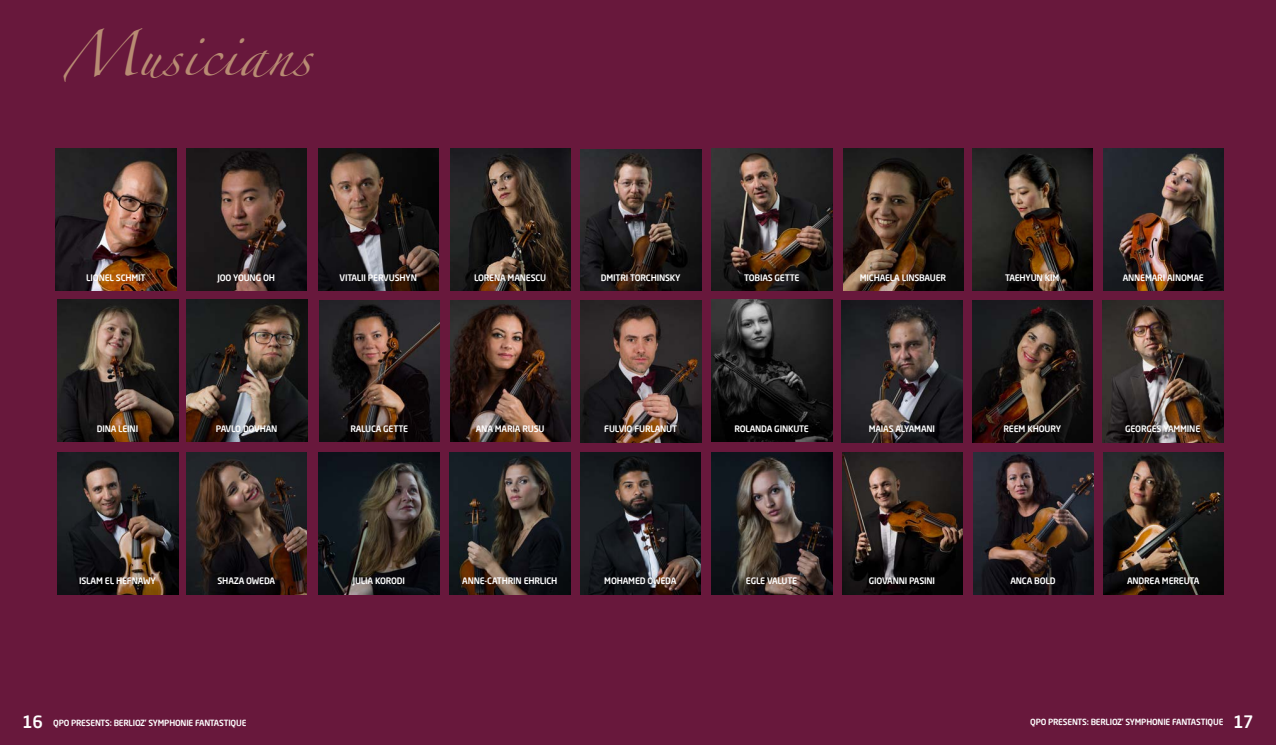
<style>
.page{position:relative;width:1276px;height:745px;background:#fff}
.page>*{position:absolute;margin:0;border:0;box-sizing:border-box;transform-origin:0 0}
.t1{font:40px "Zapfino";color:#b88b73}
.t2{font:500 8.88px "Neo Sans Pro";letter-spacing:-.02em;color:#fff}
.t3{font:500 8.88px "Neo Sans Pro";letter-spacing:-.04em;color:#fff}
.t4{font:500 8.38px "Neo Sans Pro";letter-spacing:-.02em;color:#fff}
.s1{font-size:16.75px}
</style>
<div class="page">
<div style="left:0;top:0;width:638px;height:744px;background:#68183c"></div>
<div style="left:638px;top:0;width:638px;height:744px;background:#68183c"></div>
<img style="left:56px;top:149px;width:121px;height:141px">
<img style="left:186px;top:149px;width:121px;height:141px">
<img style="left:712px;top:149px;width:120px;height:141px">
<img style="left:318px;top:149px;width:121px;height:141px">
<img style="left:450px;top:149px;width:121px;height:141px">
<img style="left:581px;top:149px;width:120px;height:141px">
<img style="left:1103px;top:149px;width:120px;height:141px">
<img style="left:972px;top:149px;width:121px;height:141px">
<img style="left:843px;top:149px;width:120px;height:141px">
<img style="left:580px;top:452px;width:121px;height:141px">
<img style="left:711px;top:452px;width:121px;height:141px">
<img style="left:450px;top:452px;width:120px;height:141px">
<img style="left:319px;top:452px;width:120px;height:141px">
<img style="left:186px;top:452px;width:121px;height:141px">
<img style="left:973px;top:452px;width:120px;height:141px">
<img style="left:1103px;top:452px;width:120px;height:141px">
<img style="left:842px;top:452px;width:120px;height:141px">
<img style="left:58px;top:452px;width:120px;height:141px">
<img style="left:187px;top:300px;width:120px;height:141px">
<img style="left:319px;top:300px;width:121px;height:141px">
<img style="left:450px;top:300px;width:121px;height:141px">
<img style="left:58px;top:300px;width:120px;height:141px">
<img style="left:842px;top:300px;width:120px;height:142px">
<img style="left:581px;top:300px;width:120px;height:142px">
<img style="left:1102px;top:300px;width:121px;height:142px">
<img style="left:972px;top:300px;width:121px;height:142px">
<img style="left:711px;top:300px;width:121px;height:141px">
<h1 class="t1" style="left:63px;top:38px;width:250px">Musicians</h1>
<p class="t2" style="left:86px;top:272px;width:61px">LIONEL SCHMIT</p>
<p class="t2" style="left:217px;top:272px;width:59px">JOO YOUNG OH</p>
<p class="t2" style="left:339px;top:272px;width:79px">VITALII PERVUSHYN</p>
<p class="t2" style="left:474px;top:271px;width:74px">LORENA MANESCU</p>
<p class="t2" style="left:601px;top:272px;width:81px">DMITRI TORCHINSKY</p>
<p class="t2" style="left:744px;top:272px;width:57px">TOBIAS GETTE</p>
<p class="t2" style="left:860px;top:271px;width:88px">MICHAELA LINSBAUER</p>
<p class="t2" style="left:1005px;top:271px;width:56px">TAEHYUN KIM</p>
<p class="t2" style="left:1122px;top:271px;width:83px">ANNEMARI AINOMAE</p>
<p class="t2" style="left:97px;top:422px;width:43px">DINA LEINI</p>
<p class="t2" style="left:216px;top:422px;width:63px">PAVLO DOVHAN</p>
<p class="t2" style="left:350px;top:422px;width:59px">RALUCA GETTE</p>
<p class="t2" style="left:476px;top:422px;width:70px">ANA MARIA RUSU</p>
<p class="t2" style="left:604px;top:423px;width:74px">FULVIO FURLANUT</p>
<p class="t2" style="left:734px;top:422px;width:76px">ROLANDA GINKUTE</p>
<p class="t2" style="left:868px;top:423px;width:68px">MAIAS ALYAMANI</p>
<p class="t2" style="left:1003px;top:423px;width:59px">REEM KHOURY</p>
<p class="t2" style="left:1125px;top:423px;width:77px">GEORGES YAMMINE</p>
<p class="t2" style="left:79px;top:575px;width:78px">ISLAM EL HEFNAWY</p>
<p class="t2" style="left:217px;top:575px;width:59px">SHAZA OWEDA</p>
<p class="t2" style="left:353px;top:575px;width:54px">JULIA KORODI</p>
<p class="t2" style="left:462px;top:575px;width:97px">ANNE-CATHRIN EHRLICH</p>
<p class="t2" style="left:604px;top:575px;width:74px">MOHAMED OWEDA</p>
<p class="t3" style="left:746px;top:575px;width:53px">EGLE VALUTE</p>
<p class="t2" style="left:869px;top:575px;width:68px">GIOVANNI PASINI</p>
<p class="t2" style="left:1010px;top:575px;width:47px">ANCA BOLD</p>
<p class="t2" style="left:1127px;top:575px;width:74px">ANDREA MEREUTA</p>
<p class="t4" style="left:22px;top:717px;width:226px"><span class="s1">16</span> QPO PRESENTS: BERLIOZ’ SYMPHONIE FANTASTIQUE</p>
<p class="t4" style="left:1030px;top:716px;width:225px">QPO PRESENTS: BERLIOZ’ SYMPHONIE FANTASTIQUE <span class="s1">17</span></p>
</div>
